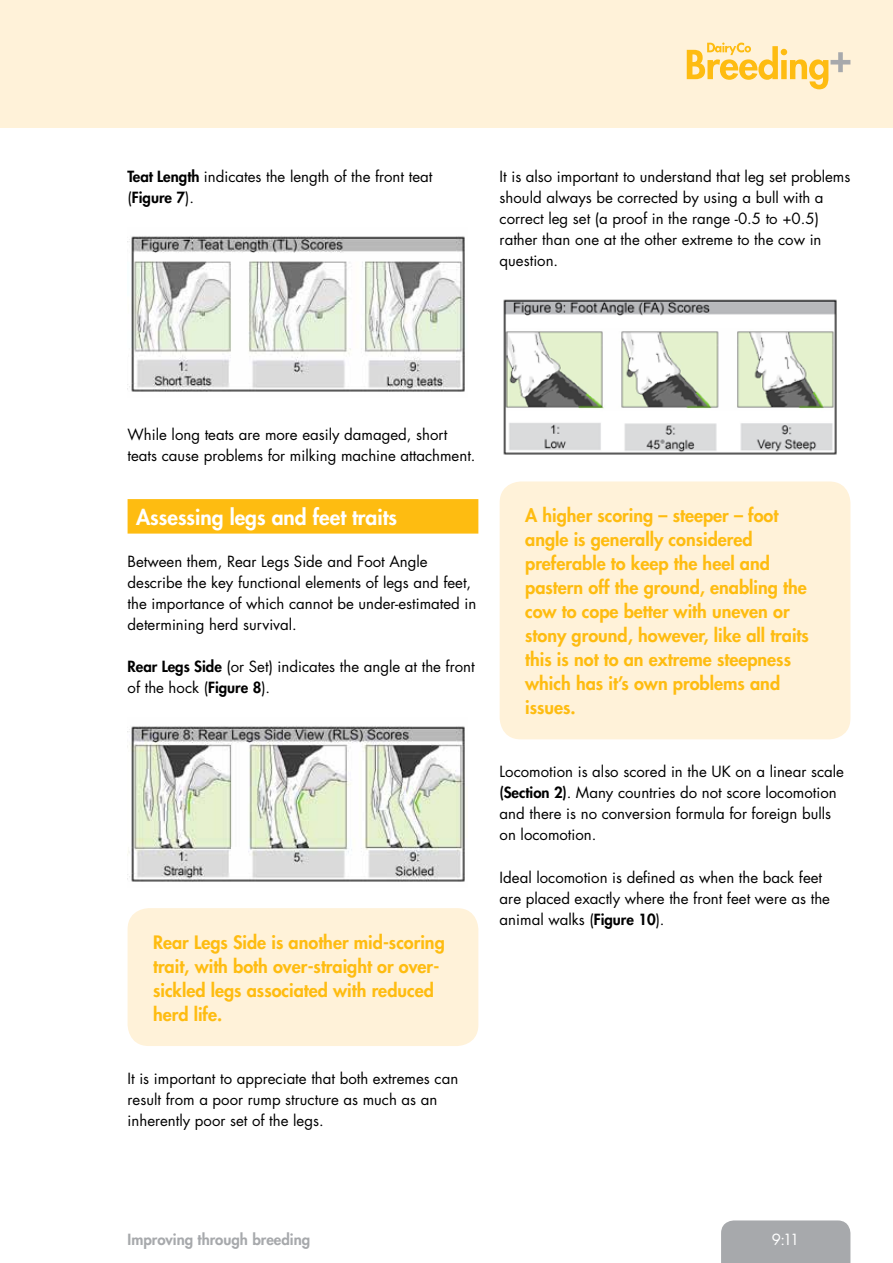
<style>
.page{position:relative;width:893px;height:1263px;background:#fff}
.page>*{position:absolute;margin:0;border:0;box-sizing:border-box;transform-origin:0 0}
.t1{font:800 21px "Futura Std";color:#fff}
.t2{font:800 18px/24px "Futura Std";color:#febc11}
.t3{font:15px/21px "Futura Std";color:#000}
.t4{font:800 15px "Futura Std";color:#a7a9ac}
.t5{font:15px "Futura Std";color:#fff}
.s1{font-weight:800}
</style>
<div class="page">
<div style="left:0;top:0;width:893px;height:128px;background:#fff2d9"></div>
<div style="left:721px;top:1220px;width:129px;height:43px;background:#a7a9ac"></div>
<svg style="left:687px;top:43px;width:163px;height:46px"></svg>
<div style="left:128px;top:499px;width:350px;height:35px;background:#febc11"></div>
<img style="left:129px;top:236px;width:336px;height:156px">
<img style="left:128px;top:726px;width:337px;height:156px">
<div style="left:128px;top:908px;width:350px;height:138px;background:#fff2d9;border-radius:21px"></div>
<img style="left:503px;top:299px;width:334px;height:156px">
<div style="left:500px;top:481px;width:350px;height:258px;background:#fff2d9;border-radius:21px"></div>
<p class="t3" style="left:128px;top:167px;width:306px"><span class="s1">Teat Length</span> indicates the length of the front teat (<span class="s1">Figure 7</span>).</p>
<p class="t3" style="left:500px;top:167px;width:352px">It is also important to understand that leg set problems should always be corrected by using a bull with a correct leg set (a proof in the range -0.5 to +0.5) rather than one at the other extreme to the cow in question.</p>
<p class="t3" style="left:128px;top:424px;width:349px">While long teats are more easily damaged, short teats cause problems for milking machine attachment.</p>
<h1 class="t1" style="left:136px;top:503px;width:263px">Assessing legs and feet traits</h1>
<p class="t3" style="left:128px;top:551px;width:350px">Between them, Rear Legs Side and Foot Angle describe the key functional elements of legs and feet, the importance of which cannot be under-estimated in determining herd survival.</p>
<p class="t3" style="left:128px;top:656px;width:349px"><span class="s1">Rear Legs Side</span> (or Set) indicates the angle at the front of the hock (<span class="s1">Figure 8</span>).</p>
<p class="t2" style="left:153px;top:930px;width:293px">Rear Legs Side is another mid-scoring trait, with both over-straight or over&shy;sickled legs associated with reduced herd life.</p>
<p class="t3" style="left:128px;top:1068px;width:332px">It is important to appreciate that both extremes can result from a poor rump structure as much as an inherently poor set of the legs.</p>
<p class="t2" style="left:525px;top:503px;width:285px">A higher scoring – steeper – foot angle is generally considered preferable to keep the heel and pastern off the ground, enabling the cow to cope better with uneven or stony ground, however, like all traits this is not to an extreme steepness which has it’s own problems and issues.</p>
<p class="t3" style="left:500px;top:761px;width:346px">Locomotion is also scored in the UK on a linear scale <span class="s1">(Section 2)</span>. Many countries do not score locomotion and there is no conversion formula for foreign bulls on locomotion.</p>
<p class="t3" style="left:500px;top:867px;width:332px">Ideal locomotion is defined as when the back feet are placed exactly where the front feet were as the animal walks (<span class="s1">Figure 10</span>).</p>
<p class="t4" style="left:128px;top:1229px;width:184px">Improving through breeding</p>
<p class="t5" style="left:772px;top:1229px;width:29px">9:11</p>
</div>
